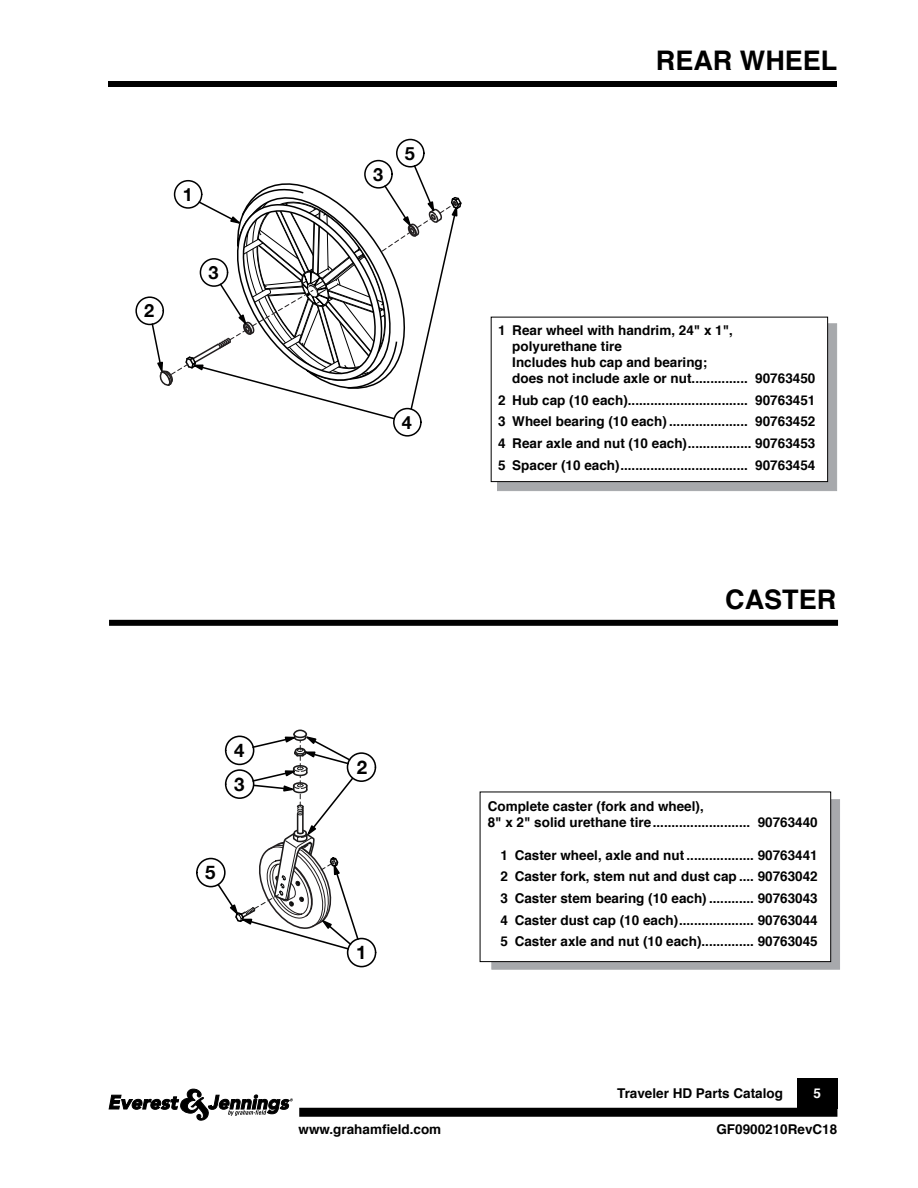
<style>
.page{position:relative;width:918px;height:1188px;background:#fff}
.page>*{position:absolute;margin:0;border:0;box-sizing:border-box;transform-origin:0 0}
.t1{font:700 27px "Helvetica";color:#000}
.t2{font:700 18.75px "Helvetica Neue";color:#000}
.t3{font:700 18.15px "Helvetica Neue";color:#000}
.t4{font:700 13.5px/21.6px "Helvetica";color:#000}
.t5{font:700 13.5px "Helvetica";color:#fff}
</style>
<div class="page">
<div style="left:108px;top:81px;width:729px;height:6px;background:#000"></div>
<div style="left:299px;top:1108px;width:538px;height:9px;background:#000"></div>
<div style="left:797px;top:1079px;width:41px;height:30px;background:#000"></div>
<svg style="left:109px;top:1088px;width:184px;height:32px"></svg>
<div style="left:196px;top:858px;width:30px;height:29px;border:2px solid #000;border-radius:50%"></div>
<div style="left:347px;top:752px;width:29px;height:30px;border:2px solid #000;border-radius:50%"></div>
<svg style="left:216px;top:730px;width:144px;height:220px"></svg>
<div style="left:347px;top:938px;width:29px;height:29px;border:2px solid #000;border-radius:50%"></div>
<svg style="left:491px;top:799px;width:349px;height:171px;background:#a6a7aa"></svg>
<div style="left:480px;top:792px;width:351px;height:170px;background:#fff"></div>
<div style="left:480px;top:792px;width:351px;height:170px;border:1px solid #000"></div>
<div style="left:109px;top:620px;width:729px;height:6px;background:#000"></div>
<div style="left:393px;top:408px;width:29px;height:29px;border:2px solid #000;border-radius:50%"></div>
<div style="left:135px;top:296px;width:29px;height:29px;border:2px solid #000;border-radius:50%"></div>
<div style="left:364px;top:160px;width:29px;height:29px;border:2px solid #000;border-radius:50%"></div>
<div style="left:396px;top:139px;width:29px;height:29px;border:2px solid #000;border-radius:50%"></div>
<svg style="left:151px;top:164px;width:310px;height:257px"></svg>
<div style="left:497px;top:323px;width:340px;height:168px;background:#a7a9ac"></div>
<div style="left:491px;top:317px;width:337px;height:165px;background:#fff"></div>
<div style="left:491px;top:317px;width:337px;height:165px;border:1px solid #000"></div>
<h3 class="t3" style="left:144px;top:300px;width:12px">2</h3>
<h3 class="t3" style="left:183px;top:183px;width:12px">1</h3>
<h3 class="t3" style="left:209px;top:261px;width:12px">3</h3>
<h2 class="t2" style="left:234px;top:739px;width:12px">4</h2>
<h2 class="t2" style="left:234px;top:773px;width:12px">3</h2>
<h2 class="t2" style="left:205px;top:861px;width:12px">5</h2>
<h3 class="t3" style="left:373px;top:163px;width:12px">3</h3>
<h3 class="t3" style="left:405px;top:142px;width:12px">5</h3>
<h3 class="t3" style="left:402px;top:411px;width:12px">4</h3>
<h2 class="t2" style="left:357px;top:756px;width:12px">2</h2>
<h2 class="t2" style="left:356px;top:941px;width:12px">1</h2>
<h1 class="t1" style="left:656px;top:39px;width:183px">REAR WHEEL</h1>
<p class="t4" style="left:512px;top:322px;width:305px;line-height:16.2px;text-indent:-14px">1 Rear wheel with handrim, 24" x 1", polyurethane tire<br>Includes hub cap and bearing;<br>does not include axle or nut............... 90763450</p>
<p class="t4" style="left:498px;top:389px;width:319px;text-align:justify">2 Hub cap (10 each)................................ 90763451<br>3 Wheel bearing (10 each) ..................... 90763452<br>4 Rear axle and nut (10 each)................. 90763453<br>5 Spacer (10 each).................................. 90763454</p>
<h1 class="t1" style="left:725px;top:577px;width:112px">CASTER</h1>
<p class="t4" style="left:488px;top:799px;width:332px;line-height:16.2px">Complete caster (fork and wheel),<br>8" x 2" solid urethane tire.......................... 90763440</p>
<p class="t4" style="left:500px;top:844px;width:319px;text-align:justify">1 Caster wheel, axle and nut .................. 90763441<br>2 Caster fork, stem nut and dust cap .... 90763042<br>3 Caster stem bearing (10 each) ............ 90763043<br>4 Caster dust cap (10 each).................... 90763044<br>5 Caster axle and nut (10 each).............. 90763045</p>
<p class="t4" style="left:617px;top:1082px;width:167px">Traveler HD Parts Catalog</p>
<p class="t5" style="left:814px;top:1082px;width:9px">5</p>
<p class="t4" style="left:298px;top:1119px;width:144px">www.grahamfield.com</p>
<p class="t4" style="left:716px;top:1119px;width:122px">GF0900210RevC18</p>
</div>
